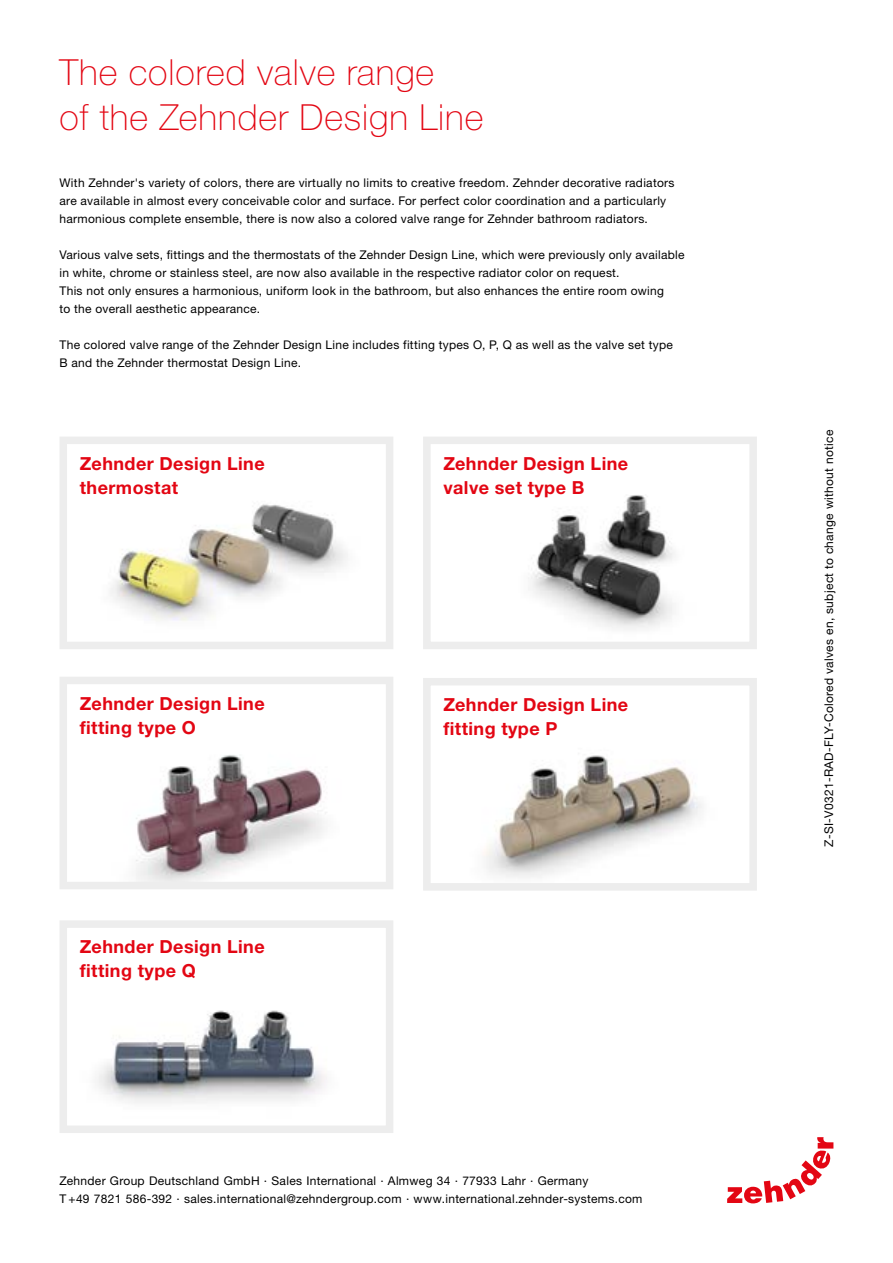
<style>
.page{position:relative;width:893px;height:1263px;background:#fff}
.page>*{position:absolute;margin:0;border:0;box-sizing:border-box;transform-origin:0 0}
.t1{font:100 36px/45px "Helvetica Neue LTW1 G";letter-spacing:.025em;color:#e30613}
.t2{font:700 18px/24px "Helvetica Neue LTW1 G";letter-spacing:.025em;color:#e30613}
.t3{font:12px/18px "Helvetica Neuefor Zehnder";letter-spacing:.025em;color:#000}
</style>
<div class="page">
<svg style="left:727px;top:1137px;width:106px;height:66px"></svg>
<img style="left:97px;top:1010px;width:230px;height:93px">
<img style="left:136px;top:755px;width:190px;height:125px">
<img style="left:484px;top:755px;width:218px;height:123px">
<img style="left:528px;top:495px;width:146px;height:135px">
<img style="left:110px;top:504px;width:238px;height:117px">
<div style="left:60px;top:437px;width:333px;height:212px;border:8px solid #ededed"></div>
<div style="left:423px;top:437px;width:334px;height:212px;border:8px solid #ededed"></div>
<div style="left:60px;top:677px;width:333px;height:212px;border:8px solid #ededed"></div>
<div style="left:423px;top:678px;width:334px;height:213px;border:8px solid #ededed"></div>
<div style="left:60px;top:920px;width:333px;height:213px;border:8px solid #ededed"></div>
<h1 class="t1" style="left:60px;top:50px;width:425px">The colored valve range<br>of the Zehnder Design Line</h1>
<p class="t3" style="left:60px;top:174px;width:616px">With Zehnder's variety of colors, there are virtually no limits to creative freedom. Zehnder decorative radiators are available in almost every conceivable color and surface. For perfect color coordination and a particularly harmonious complete ensemble, there is now also a colored valve range for Zehnder bathroom radiators.</p>
<p class="t3" style="left:60px;top:246px;width:626px">Various valve sets, fittings and the thermostats of the Zehnder Design Line, which were previously only available in white, chrome or stainless steel, are now also available in the respective radiator color on request.<br>This not only ensures a harmonious, uniform look in the bathroom, but also enhances the entire room owing<br>to the overall aesthetic appearance.</p>
<p class="t3" style="left:60px;top:336px;width:615px">The colored valve range of the Zehnder Design Line includes fitting types O, P, Q as well as the valve set type<br>B and the Zehnder thermostat Design Line.</p>
<h2 class="t2" style="left:80px;top:451px;width:186px">Zehnder Design Line thermostat</h2>
<h2 class="t2" style="left:443px;top:451px;width:186px">Zehnder Design Line valve set type B</h2>
<h2 class="t2" style="left:80px;top:691px;width:186px">Zehnder Design Line fitting type O</h2>
<h2 class="t2" style="left:443px;top:692px;width:186px">Zehnder Design Line fitting type P</h2>
<h2 class="t2" style="left:80px;top:935px;width:186px">Zehnder Design Line fitting type Q</h2>
<p class="t3" style="left:60px;top:1172px;width:584px">Zehnder Group Deutschland GmbH · Sales International · Almweg 34 · 77933 Lahr · Germany<br>T +49 7821 586-392 · sales.international@zehndergroup.com · www.international.zehnder-systems.com</p>
<p class="t3" style="left:820px;top:847px;width:419px;rotate:-90deg">Z-SI-V0321-RAD-FLY-Colored valves en, subject to change without notice</p>
</div>
